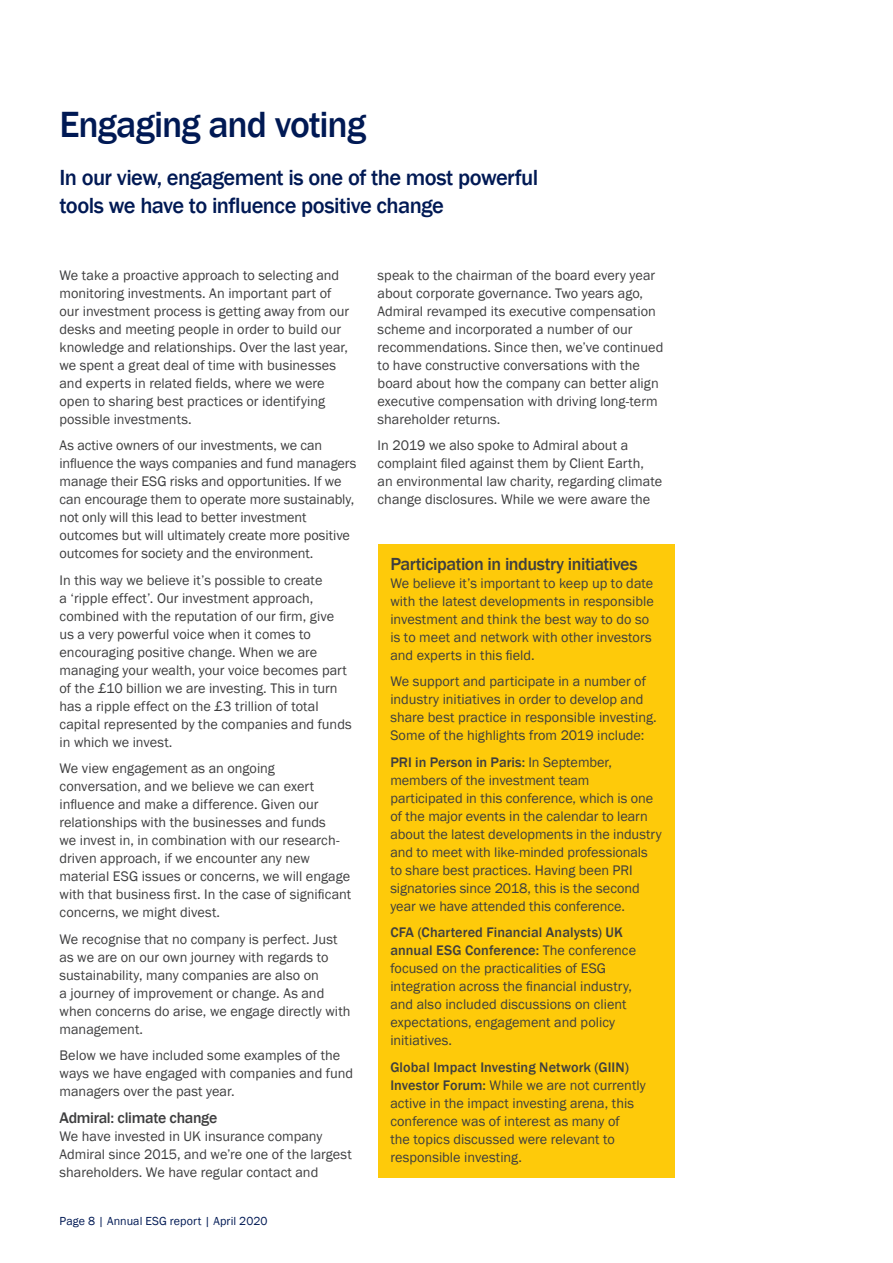
<style>
.page{position:relative;width:893px;height:1263px;background:#fff}
.page>*{position:absolute;margin:0;border:0;box-sizing:border-box;transform-origin:0 0}
.t1{font:500 37.5px "Franklin Gothic";letter-spacing:-.03em;color:#001954}
.t2{font:500 22.5px/28.5px "Franklin Gothic";letter-spacing:-.025em;color:#001954}
.t3{font:500 18px "Franklin Gothic";letter-spacing:-.025em;color:#3e3e3f}
.t4{font:500 15.75px "Franklin Gothic";letter-spacing:-.02em;color:#3e3e3f}
.t5{font:14.25px/18px "Franklin Gothic";color:#3e3e3f}
.t6{font:12px "Franklin Gothic";letter-spacing:.005em;color:#001954}
.s1{font-weight:500}
</style>
<div class="page">
<div style="left:378px;top:544px;width:296px;height:633px;background:#feca0a"></div>
<h1 class="t1" style="left:60px;top:101px;width:308px">Engaging and voting</h1>
<h2 class="t2" style="left:60px;top:163px;width:480px">In our view, engagement is one of the most powerful tools we have to influence positive change</h2>
<p class="t5" style="left:60px;top:266px;width:291px">We take a proactive approach to selecting and monitoring investments. An important part of our investment process is getting away from our desks and meeting people in order to build our knowledge and relationships. Over the last year, we spent a great deal of time with businesses and experts in related fields, where we were open to sharing best practices or identifying possible investments.</p>
<p class="t5" style="left:60px;top:437px;width:298px">As active owners of our investments, we can influence the ways companies and fund managers manage their ESG risks and opportunities. If we can encourage them to operate more sustainably, not only will this lead to better investment outcomes but will ultimately create more positive outcomes for society and the environment.</p>
<p class="t5" style="left:60px;top:571px;width:294px">In this way we believe it’s possible to create<br>a ‘ripple effect’. Our investment approach, combined with the reputation of our firm, give us a very powerful voice when it comes to encouraging positive change. When we are managing your wealth, your voice becomes part of the £10 billion we are investing. This in turn has a ripple effect on the £3 trillion of total capital represented by the companies and funds in which we invest.</p>
<p class="t5" style="left:60px;top:760px;width:293px">We view engagement as an ongoing conversation, and we believe we can exert influence and make a difference. Given our relationships with the businesses and funds<br>we invest in, in combination with our research&shy;driven approach, if we encounter any new material ESG issues or concerns, we will engage with that business first. In the case of significant concerns, we might divest.</p>
<p class="t5" style="left:60px;top:930px;width:292px">We recognise that no company is perfect. Just as we are on our own journey with regards to sustainability, many companies are also on<br>a journey of improvement or change. As and when concerns do arise, we engage directly with management.</p>
<p class="t5" style="left:60px;top:1047px;width:295px">Below we have included some examples of the ways we have engaged with companies and fund managers over the past year.</p>
<p class="t4" style="left:60px;top:1108px;width:159px">Admiral: climate change</p>
<p class="t5" style="left:60px;top:1127px;width:294px">We have invested in UK insurance company<br>Admiral since 2015, and we’re one of the largest shareholders. We have regular contact and</p>
<p class="t6" style="left:60px;top:1213px;width:209px">Page 8 | Annual ESG report | April 2020</p>
<p class="t5" style="left:378px;top:266px;width:287px">speak to the chairman of the board every year about corporate governance. Two years ago, Admiral revamped its executive compensation scheme and incorporated a number of our recommendations. Since then, we’ve continued to have constructive conversations with the board about how the company can better align executive compensation with driving long-term shareholder returns.</p>
<p class="t5" style="left:378px;top:437px;width:286px">In 2019 we also spoke to Admiral about a complaint filed against them by Client Earth, an environmental law charity, regarding climate change disclosures. While we were aware the</p>
<p class="t3" style="left:390px;top:552px;width:249px">Participation in industry initiatives</p>
<p class="t5" style="left:390px;top:574px;width:265px">We believe it’s important to keep up to date with the latest developments in responsible investment and think the best way to do so is to meet and network with other investors and experts in this field.</p>
<p class="t5" style="left:390px;top:673px;width:268px">We support and participate in a number of industry initiatives in order to develop and share best practice in responsible investing.<br>Some of the highlights from 2019 include:</p>
<p class="t5" style="left:390px;top:753px;width:273px"><span class="s1">PRI in Person in Paris:</span> In September, members of the investment team participated in this conference, which is one of the major events in the calendar to learn about the latest developments in the industry and to meet with like-minded professionals to share best practices. Having been PRI signatories since 2018, this is the second year we have attended this conference.</p>
<p class="t5" style="left:390px;top:924px;width:247px"><span class="s1">CFA (Chartered Financial Analysts) UK annual ESG Conference:</span> The conference focused on the practicalities of ESG integration across the financial industry, and also included discussions on client expectations, engagement and policy initiatives.</p>
<p class="t5" style="left:390px;top:1058px;width:257px"><span class="s1">Global Impact Investing Network (GIIN)<br>Investor Forum:</span> While we are not currently active in the impact investing arena, this conference was of interest as many of<br>the topics discussed were relevant to responsible investing.</p>
</div>
